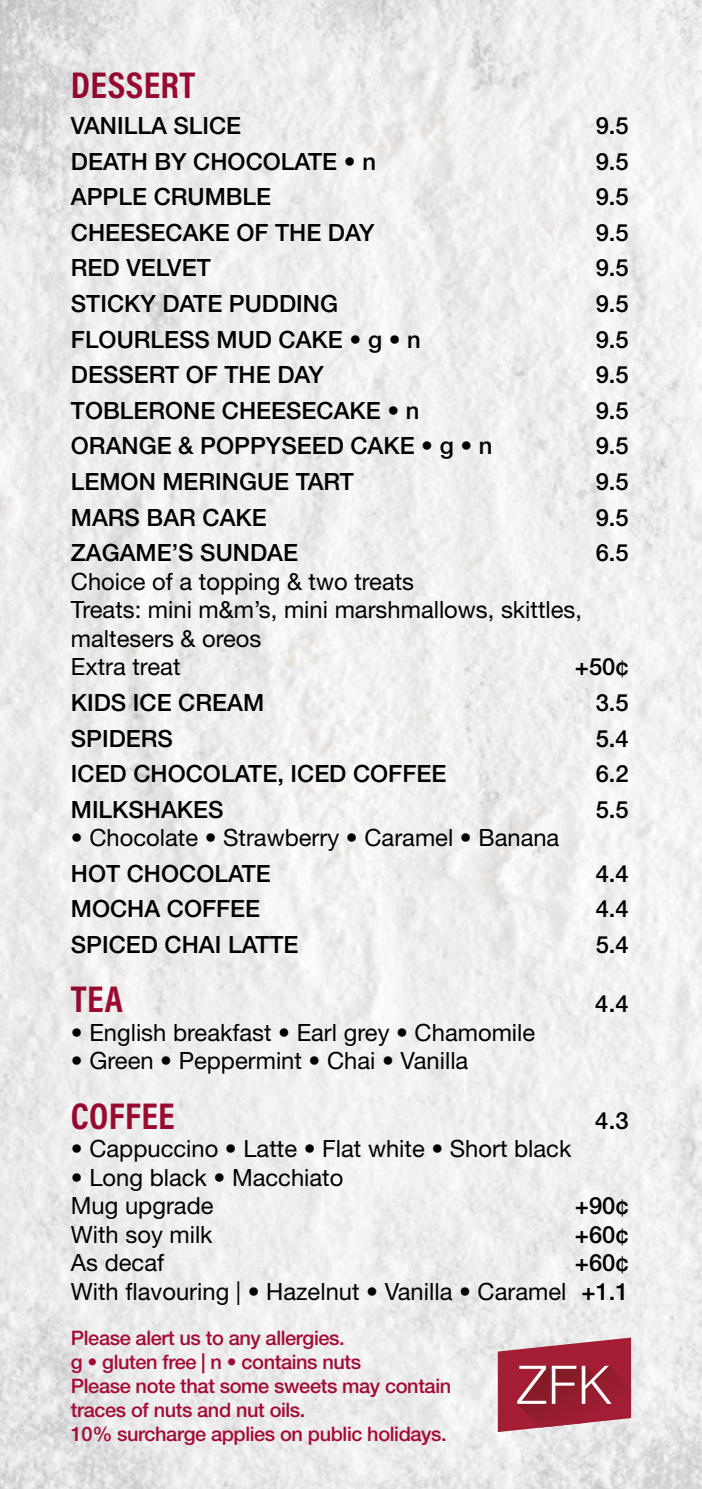
<style>
.page{position:relative;width:702px;height:1489px;background:#fff}
.page>*{position:absolute;margin:0;border:0;box-sizing:border-box;transform-origin:0 0}
.t1{font:700 37.5px "Acumin Pro Cond";letter-spacing:.01em;color:#a30b35}
.t2{font:500 23.75px "Helvetica Neue";color:#000}
.t3{font:23.75px/28.5px "Helvetica Neue";color:#000}
.t4{font:500 20px/24px "Helvetica Neue";letter-spacing:-.02em;color:#a30b35}
.s1{font-weight:500}
</style>
<div class="page">
<img style="left:0;top:0;width:702px;height:1488px">
<svg style="left:498px;top:1337px;width:133px;height:94px"></svg>
<h1 class="t1" style="left:71px;top:61px;width:126px">DESSERT</h1>
<p class="t2" style="left:71px;top:111px;width:172px">VANILLA SLICE</p>
<p class="t2" style="left:595px;top:111px;width:35px">9.5</p>
<p class="t2" style="left:71px;top:147px;width:306px">DEATH BY CHOCOLATE • n</p>
<p class="t2" style="left:595px;top:147px;width:35px">9.5</p>
<p class="t2" style="left:71px;top:183px;width:202px">APPLE CRUMBLE</p>
<p class="t2" style="left:595px;top:183px;width:35px">9.5</p>
<p class="t2" style="left:71px;top:218px;width:305px">CHEESECAKE OF THE DAY</p>
<p class="t2" style="left:595px;top:218px;width:35px">9.5</p>
<p class="t2" style="left:71px;top:254px;width:141px">RED VELVET</p>
<p class="t2" style="left:595px;top:254px;width:35px">9.5</p>
<p class="t2" style="left:71px;top:289px;width:268px">STICKY DATE PUDDING</p>
<p class="t2" style="left:595px;top:289px;width:35px">9.5</p>
<p class="t2" style="left:71px;top:325px;width:351px">FLOURLESS MUD CAKE • g • n</p>
<p class="t2" style="left:595px;top:325px;width:35px">9.5</p>
<p class="t2" style="left:71px;top:360px;width:254px">DESSERT OF THE DAY</p>
<p class="t2" style="left:595px;top:360px;width:35px">9.5</p>
<p class="t2" style="left:71px;top:396px;width:350px">TOBLERONE CHEESECAKE • n</p>
<p class="t2" style="left:595px;top:396px;width:35px">9.5</p>
<p class="t2" style="left:71px;top:432px;width:423px">ORANGE &amp; POPPYSEED CAKE • g • n</p>
<p class="t2" style="left:595px;top:432px;width:35px">9.5</p>
<p class="t2" style="left:71px;top:467px;width:284px">LEMON MERINGUE TART</p>
<p class="t2" style="left:595px;top:467px;width:35px">9.5</p>
<p class="t2" style="left:71px;top:503px;width:197px">MARS BAR CAKE</p>
<p class="t2" style="left:595px;top:503px;width:35px">9.5</p>
<p class="t2" style="left:71px;top:538px;width:228px">ZAGAME’S SUNDAE</p>
<p class="t2" style="left:595px;top:538px;width:35px">6.5</p>
<p class="t3" style="left:71px;top:566px;width:512px">Choice of a topping &amp; two treats<br>Treats: mini m&amp;m’s, mini marshmallows, skittles, maltesers &amp; oreos<br>Extra treat</p>
<p class="t2" style="left:575px;top:652px;width:55px">+50¢</p>
<p class="t2" style="left:71px;top:688px;width:195px">KIDS ICE CREAM</p>
<p class="t2" style="left:595px;top:688px;width:35px">3.5</p>
<p class="t2" style="left:71px;top:723px;width:104px">SPIDERS</p>
<p class="t2" style="left:595px;top:723px;width:35px">5.4</p>
<p class="t2" style="left:71px;top:759px;width:377px">ICED CHOCOLATE, ICED COFFEE</p>
<p class="t2" style="left:595px;top:759px;width:35px">6.2</p>
<p class="t2" style="left:71px;top:795px;width:154px">MILKSHAKES</p>
<p class="t2" style="left:595px;top:795px;width:35px">5.5</p>
<p class="t3" style="left:71px;top:823px;width:490px">• Chocolate • Strawberry • Caramel • Banana</p>
<p class="t2" style="left:71px;top:859px;width:201px">HOT CHOCOLATE</p>
<p class="t2" style="left:595px;top:859px;width:35px">4.4</p>
<p class="t2" style="left:71px;top:894px;width:191px">MOCHA COFFEE</p>
<p class="t2" style="left:595px;top:894px;width:35px">4.4</p>
<p class="t2" style="left:71px;top:930px;width:229px">SPICED CHAI LATTE</p>
<p class="t2" style="left:595px;top:930px;width:35px">5.4</p>
<h1 class="t1" style="left:71px;top:974px;width:54px">TEA</h1>
<p class="t2" style="left:595px;top:989px;width:35px">4.4</p>
<p class="t3" style="left:71px;top:1017px;width:466px">• English breakfast • Earl grey • Chamomile</p>
<p class="t3" style="left:71px;top:1046px;width:399px">• Green • Peppermint • Chai • Vanilla</p>
<h1 class="t1" style="left:71px;top:1090px;width:105px">COFFEE</h1>
<p class="t2" style="left:595px;top:1105px;width:35px">4.3</p>
<p class="t3" style="left:71px;top:1133px;width:502px">• Cappuccino • Latte • Flat white • Short black</p>
<p class="t3" style="left:71px;top:1162px;width:274px">• Long black • Macchiato<br>Mug upgrade</p>
<p class="t2" style="left:574px;top:1191px;width:55px">+90¢</p>
<p class="t3" style="left:71px;top:1219px;width:143px">With soy milk</p>
<p class="t2" style="left:574px;top:1219px;width:55px">+60¢</p>
<p class="t3" style="left:71px;top:1247px;width:95px">As decaf</p>
<p class="t3" style="left:71px;top:1247px;width:559px;text-align:right"><span class="s1">+60¢<br></span>With flavouring | • Hazelnut • Vanilla • Caramel <span class="s1">+1.1</span></p>
<p class="t4" style="left:71px;top:1325px;width:382px">Please alert us to any allergies.<br>g • gluten free | n • contains nuts<br>Please note that some sweets may contain traces of nuts and nut oils.<br>10% surcharge applies on public holidays.</p>
</div>
